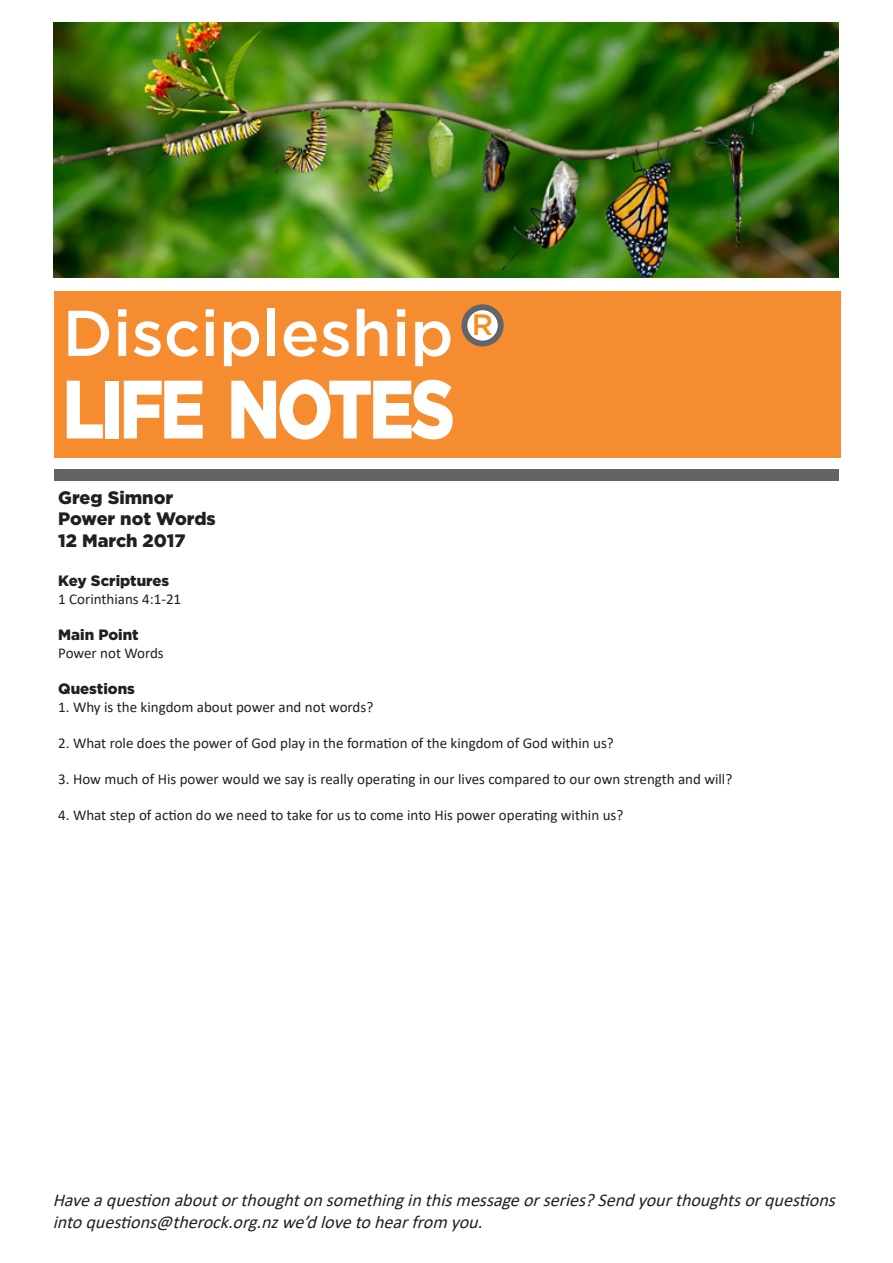
<style>
.page{position:relative;width:893px;height:1263px;background:#fff}
.page>*{position:absolute;margin:0;border:0;box-sizing:border-box;transform-origin:0 0}
.Subhead{font:900 82.5px "Gotham";letter-spacing:-.05em;color:#fff;scale:.82 1}
.t1{font:500 64.5px "Gotham";color:#fff}
.t2{font:500 29.4px "Gotham";color:#f68d21}
.t3{font:italic 18px/22.5px "Calibri";color:#231f20}
.t4{font:900 18px "Gotham";color:#231f20}
.Standard_text{font:15px "Calibri";color:#231f20}
.Headings{font:900 15px "Gotham";color:#231f20}
</style>
<div class="page">
<div style="left:54px;top:291px;width:786px;height:167px;background:#f68c30"></div>
<svg style="left:464px;top:307px;width:37px;height:37px"></svg>
<div style="left:461px;top:304px;width:43px;height:42px;border:6px solid #626467;border-radius:50%"></div>
<div style="left:54px;top:469px;width:785px;height:11px;background:#636366"></div>
<img style="left:53px;top:22px;width:785px;height:255px">
<p class="t1" style="left:63px;top:296px;width:392px">Discipleship</p>
<p class="t2" style="left:472px;top:308px;width:23px">R</p>
<p class="Subhead" style="left:63px;top:361px;width:480px">LIFE NOTES</p>
<p class="t4" style="left:58px;top:487px;width:116px">Greg Simnor</p>
<p class="t4" style="left:58px;top:508px;width:159px">Power not Words</p>
<p class="t4" style="left:58px;top:530px;width:129px">12 March 2017</p>
<p class="Headings" style="left:58px;top:572px;width:112px">Key Scriptures</p>
<p class="Standard_text" style="left:58px;top:589px;width:125px">1 Corinthians 4:1-21</p>
<p class="Headings" style="left:58px;top:626px;width:82px">Main Point</p>
<p class="Standard_text" style="left:58px;top:643px;width:107px">Power not Words</p>
<p class="Headings" style="left:58px;top:680px;width:78px">Questions</p>
<p class="Standard_text" style="left:58px;top:697px;width:317px">1. Why is the kingdom about power and not words?</p>
<p class="Standard_text" style="left:58px;top:733px;width:557px">2. What role does the power of God play in the formation of the kingdom of God within us?</p>
<p class="Standard_text" style="left:58px;top:769px;width:676px">3. How much of His power would we say is really operating in our lives compared to our own strength and will?</p>
<p class="Standard_text" style="left:58px;top:805px;width:567px">4. What step of action do we need to take for us to come into His power operating within us?</p>
<p class="t3" style="left:53px;top:1188px;width:790px">Haveaquestionaboutorthoughtonsomethinginthismessageorseries?Sendyourthoughtsorquestions intoquestions@therock.org.nzwe’dlovetohearfrom you.</p>
</div>
